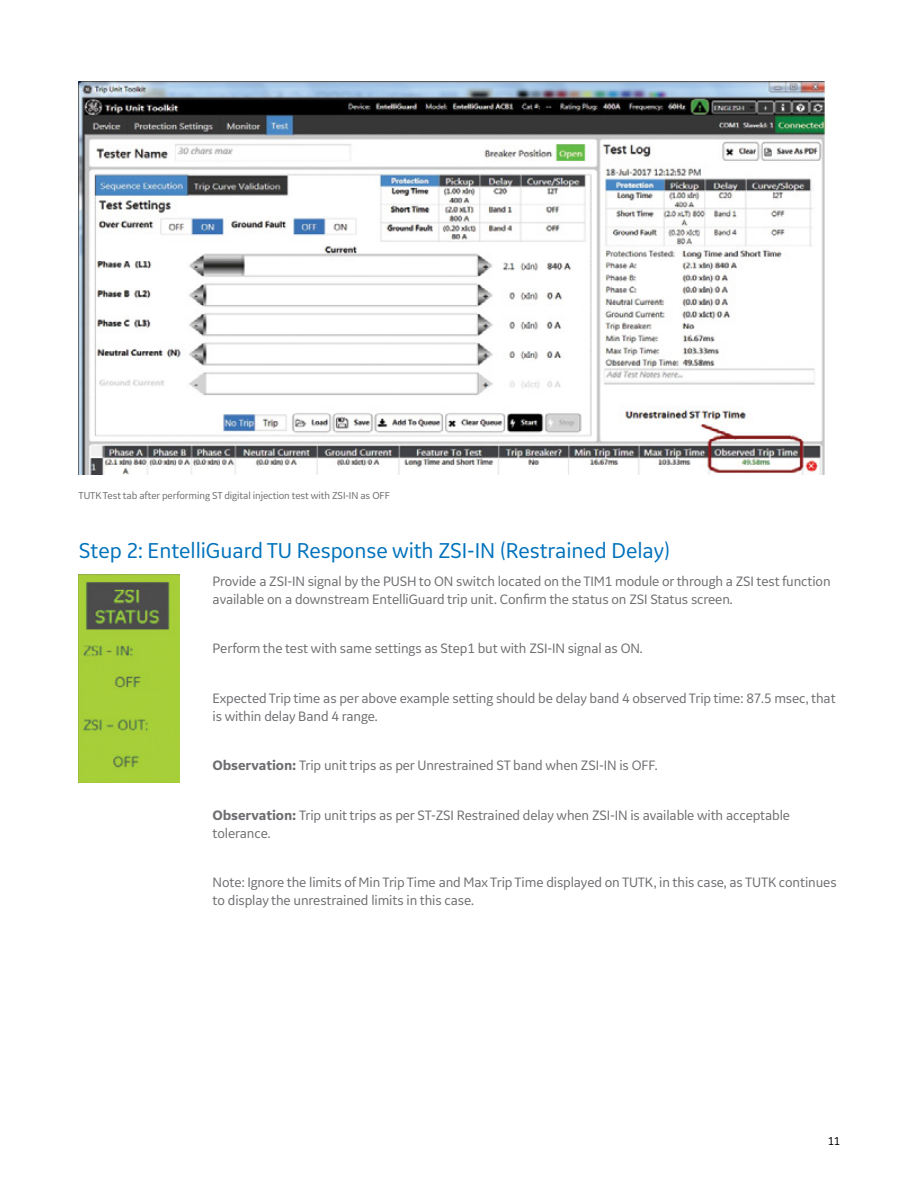
<style>
.page{position:relative;width:918px;height:1188px;background:#fff}
.page>*{position:absolute;margin:0;border:0;box-sizing:border-box;transform-origin:0 0}
.t1{font:22.5px "GE Inspira Sans";letter-spacing:-.005em;color:#0072bc}
.t2{font:14.25px/18px "GE Inspira Sans";letter-spacing:-.01em;color:#6d6e71}
.t3{font:12px "GE Inspira Sans";color:#000}
.t4{font:10.5px "GE Inspira Sans";letter-spacing:-.01em;color:#6d6e71}
.s1{font-weight:700}
</style>
<div class="page">
<img style="left:79px;top:81px;width:747px;height:394px">
<img style="left:79px;top:575px;width:100px;height:207px">
<p class="t4" style="left:79px;top:489px;width:313px">TUTK Test tab after performing ST digital injection test with ZSI-IN as OFF</p>
<h1 class="t1" style="left:79px;top:536px;width:593px">Step 2: EntelliGuard TU Response with ZSI-IN (Restrained Delay)</h1>
<p class="t2" style="left:213px;top:572px;width:620px">Provide a ZSI-IN signal by the PUSH to ON switch located on the TIM1 module or through a ZSI test function available on a downstream EntelliGuard trip unit. Confirm the status on ZSI Status screen.</p>
<p class="t2" style="left:213px;top:639px;width:432px">Perform the test with same settings as Step1 but with ZSI-IN signal as ON.</p>
<p class="t2" style="left:213px;top:689px;width:625px">Expected Trip time as per above example setting should be delay band 4 observed Trip time: 87.5 msec, that is within delay Band 4 range.</p>
<p class="t2" style="left:213px;top:756px;width:446px"><span class="s1">Observation:</span> Trip unit trips as per Unrestrained ST band when ZSI-IN is OFF.</p>
<p class="t2" style="left:213px;top:806px;width:579px"><span class="s1">Observation:</span> Trip unit trips as per ST-ZSI Restrained delay when ZSI-IN is available with acceptable tolerance.</p>
<p class="t2" style="left:213px;top:873px;width:626px">Note: Ignore the limits of Min Trip Time and Max Trip Time displayed on TUTK, in this case, as TUTK continues to display the unrestrained limits in this case.</p>
<p class="t3" style="left:828px;top:1133px;width:14px">11</p>
</div>
